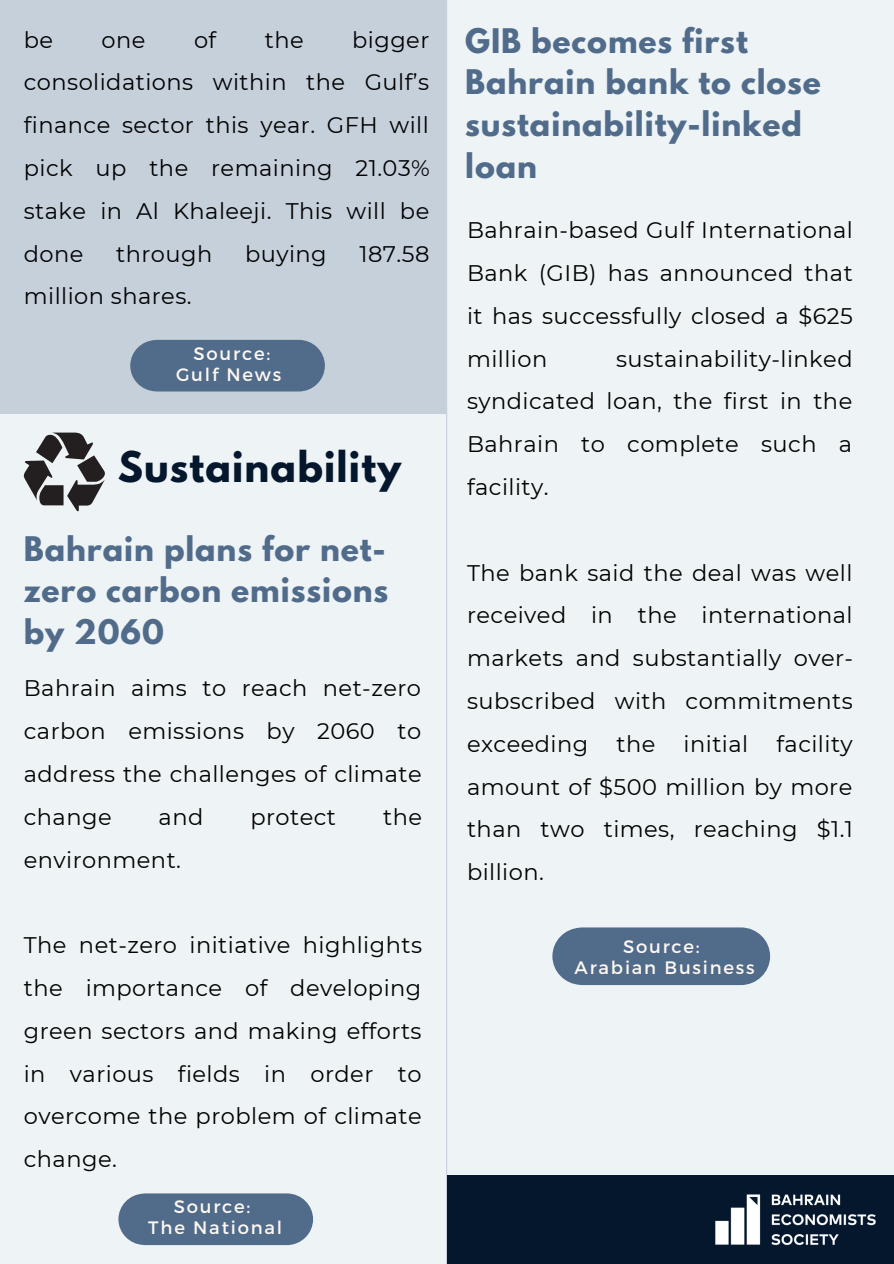
<style>
.page{position:relative;width:894px;height:1264px;background:#fff}
.page>*{position:absolute;margin:0;border:0;box-sizing:border-box;transform-origin:0 0}
.t1{font:700 37.5px "League Spartan";letter-spacing:.03em;color:#05172c}
.t2{font:700 30px/41.7px "League Spartan";letter-spacing:.03em;color:#516b8b;text-align:justify}
.t3{font:22.5px/42.8px "Montserrat";letter-spacing:.02em;color:#000;text-align:justify}
.t4{font:18px "Montserrat";letter-spacing:.1em;color:#fdf8f1}
</style>
<div class="page">
<div style="left:0;top:0;width:893px;height:1263px;background:#eef3f5"></div>
<div style="left:0;top:0;width:446px;height:413px;background:#c6d0db"></div>
<hr style="left:446px;top:0;width:1px;height:1263px;background:#c6d0db">
<div style="left:118px;top:1193px;width:195px;height:51px;background:#516b8b;border-radius:26px"></div>
<div style="left:447px;top:1175px;width:446px;height:88px;background:#05172c"></div>
<img style="left:715px;top:1194px;width:161px;height:52px">
<div style="left:552px;top:927px;width:217px;height:58px;background:#516b8b;border-radius:29px"></div>
<div style="left:130px;top:340px;width:195px;height:51px;background:#516b8b;border-radius:26px"></div>
<svg style="left:24px;top:432px;width:81px;height:79px"></svg>
<p class="t3" style="left:24px;top:18px;width:31px">be</p>
<p class="t3" style="left:102px;top:18px;width:45px">one</p>
<p class="t3" style="left:194px;top:18px;width:24px">of</p>
<p class="t3" style="left:265px;top:18px;width:40px">the</p>
<p class="t3" style="left:24px;top:18px;width:407px;text-indent:328px">bigger consolidations within the Gulf’s finance sector this year. GFH will pick up the remaining 21.03% stake in Al Khaleeji. This will be done</p>
<p class="t3" style="left:116px;top:232px;width:98px">through</p>
<p class="t3" style="left:245px;top:232px;width:83px">buying</p>
<p class="t3" style="left:359px;top:232px;width:71px">187.58</p>
<p class="t3" style="left:24px;top:275px;width:169px">million shares.</p>
<p class="t4" style="left:193px;top:342px;width:78px">Source:</p>
<p class="t4" style="left:176px;top:363px;width:107px">Gulf News</p>
<p class="t1" style="left:118px;top:448px;width:285px">Sustainability</p>
<p class="t2" style="left:24px;top:531px;width:366px">Bahrain plans for net&shy;zero carbon emissions by 2060</p>
<p class="t3" style="left:24px;top:667px;width:399px">Bahrain aims to reach net-zero carbon emissions by 2060 to address the challenges of climate change</p>
<p class="t3" style="left:159px;top:795px;width:46px">and</p>
<p class="t3" style="left:250px;top:795px;width:87px">protect</p>
<p class="t3" style="left:383px;top:795px;width:40px">the</p>
<p class="t3" style="left:24px;top:838px;width:159px">environment.</p>
<p class="t3" style="left:24px;top:923px;width:399px">The net-zero initiative highlights the importance of developing green sectors and making efforts in various fields in order to overcome the problem of climate change.</p>
<p class="t4" style="left:174px;top:1194px;width:78px">Source:</p>
<p class="t4" style="left:148px;top:1216px;width:135px">The National</p>
<p class="t2" style="left:465px;top:23px;width:357px;text-align:left">GIB becomes first<br>Bahrain bank to close sustainability-linked loan</p>
<p class="t3" style="left:467px;top:209px;width:387px">Bahrain-based Gulf International Bank (GIB) has announced that it has successfully closed a $625 million</p>
<p class="t3" style="left:467px;top:337px;width:387px;text-indent:149px">sustainability-linked syndicated loan, the first in the Bahrain to complete such a facility.</p>
<p class="t3" style="left:467px;top:551px;width:387px">The bank said the deal was well received in the international markets and substantially over&shy;subscribed with commitments exceeding</p>
<p class="t3" style="left:467px;top:722px;width:387px;text-indent:309px">facility amount of $500 million by more than two times, reaching $1.1 billion.</p>
<p class="t3" style="left:616px;top:722px;width:40px">the</p>
<p class="t3" style="left:683px;top:722px;width:66px">initial</p>
<p class="t4" style="left:623px;top:935px;width:78px">Source:</p>
<p class="t4" style="left:574px;top:956px;width:182px">Arabian Business</p>
</div>
